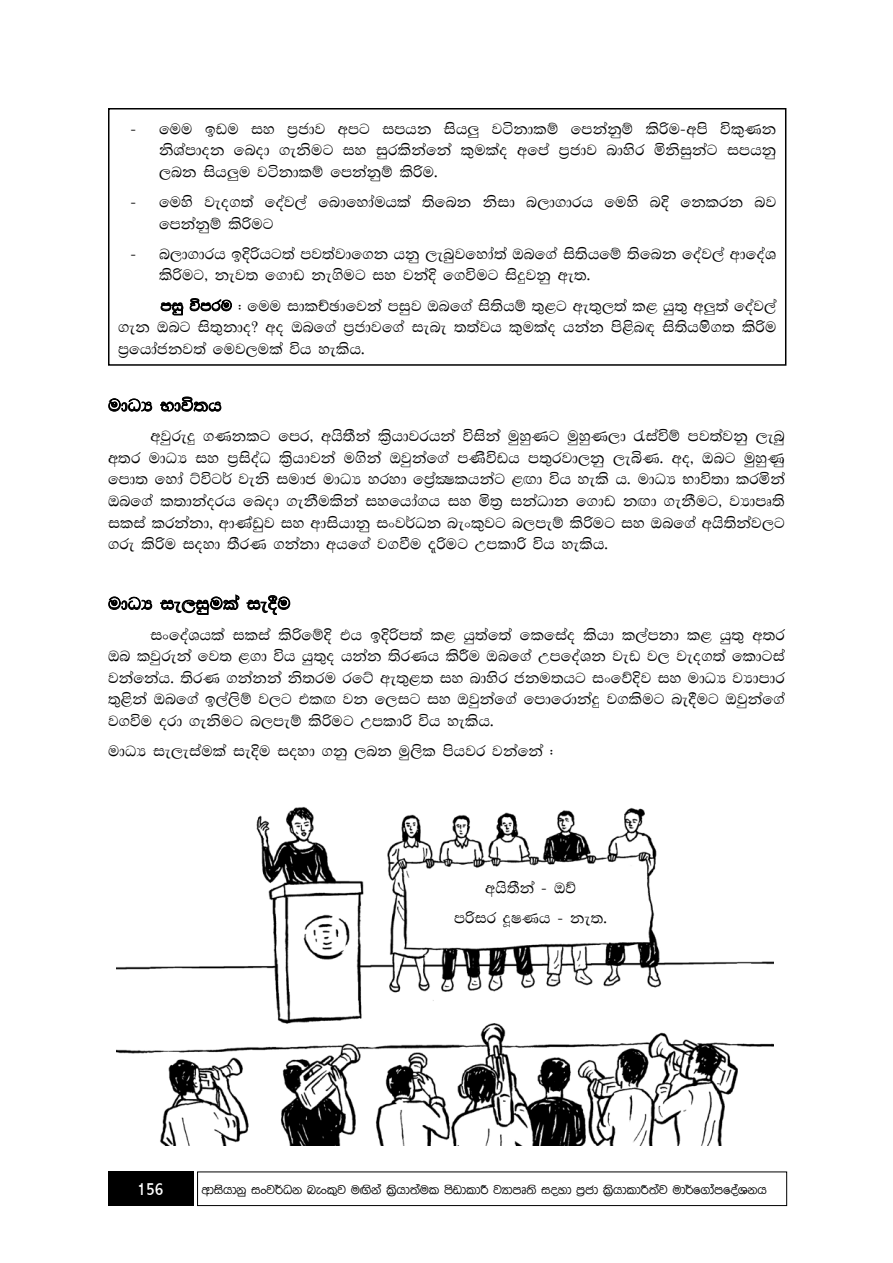
<style>
.page{position:relative;width:893px;height:1263px;background:#fff}
.page>*{position:absolute;margin:0;border:0;box-sizing:border-box;transform-origin:0 0}
.t1{font:21px "FM Abhayax";color:#000}
.t2{font:18px/21.6px "FM Abhayax";color:#000}
.t3{font:condensed 18px "Abadi";color:#fff}
.t4{font:13.5px "FM Malithix";color:#000}
</style>
<div class="page">
<div style="left:108px;top:1172px;width:85px;height:34px;background:#000"></div>
<div style="left:197px;top:1172px;width:590px;height:34px;border:1px solid #000"></div>
<svg style="left:160px;top:302px;width:23px;height:14px"></svg>
<svg style="left:189px;top:298px;width:43px;height:14px"></svg>
<div style="left:108px;top:108px;width:678px;height:258px;border:2px solid #000"></div>
<img style="left:117px;top:806px;width:657px;height:339px">
<svg style="left:108px;top:398px;width:44px;height:14px"></svg>
<svg style="left:160px;top:396px;width:62px;height:16px"></svg>
<svg style="left:108px;top:596px;width:44px;height:14px"></svg>
<svg style="left:160px;top:594px;width:80px;height:21px"></svg>
<svg style="left:246px;top:595px;width:45px;height:20px"></svg>
<p class="t2" style="left:159px;top:118px;width:630px;text-indent:-28px">- fuu bvu iy m%cdj wmg imhk ish¨ jákdlï fmkakqï lsßu-wms úl=Kk ksYamdok fnod .eksug iy iqrlskafka l=ulao wfma m%cdj ndysr ñksiqkag imhkq ,nk ish¨u jákdlï fmkakqï lsßu'</p>
<p class="t2" style="left:159px;top:192px;width:619px;text-indent:-28px">- fuys jeo.;a foaj,a fndfydauhla ;sfnk ksid n,d.drh fuys nÈ fklrk nj fmkakqï lsßug</p>
<p class="t2" style="left:159px;top:243px;width:619px;text-indent:-28px">- n,d.drh bÈßhg;a mj;ajdf.k hkq,enqjfyda;a Tnf.a is;shfï ;sfnk foaj,a wdfoaY lsßug" kej; f.dv ke.sug iy jkaÈ f.úug isÿjkqwe;'</p>
<p class="t2" style="left:118px;top:295px;width:660px;text-align:justify;text-indent:43px">miqúmru ( fuu idlÉPdfjka miqj Tnf.a is;shï ;=&lt;g we;=,;a l&lt; hq;= w¨;a foaj,a .ek Tng is;=kdo@ wo Tnf.a m%cdjf.a iene ;;ajh l=ulao hkak ms&lt;sn`o is;shus.; lsßu m%fhdackj;a fuj,ula úh yelsh'</p>
<p class="t1" style="left:108px;top:395px;width:115px">udOH Ndú;h</p>
<p class="t2" style="left:108px;top:426px;width:689px;text-indent:43px">wjqreÿ .Kklg fmr" whs;Ska l%shdjrhka úiska uqyqKg uqyqK,d /iaúï mj;ajkq,enq w;r udOH iy m%isoaO l%shdjka u.ska Tjqkaf.a mKsúvh m;=rjd,kq,eìK' wo" Tng uqyqKq fmd; fyda Üúg¾ jeksiudc udOH yryd fm%aCIlhkag &lt;`.d úh yelsh' udOH Ndú;d lrñka Tnf.a l;dkaorh fnod .ekSulska iyfhda.h iy ñ;%ikaOdk f.dv k`.d .ekSug" jHdmD;s ilia lrkakd" wdKavqj iy wdishdkqixj¾Ok nexl=jg n,meï lsßug iy Tnf.a whs;skaj,g .re lsßu ioyd ;SrK .kakd whf.a j.ùu ±ßug Wmldß úh yelsh'</p>
<p class="t1" style="left:108px;top:593px;width:184px">udOH ie,iqula ie§u</p>
<p class="t2" style="left:108px;top:624px;width:678px;text-align:justify;text-indent:43px">ixfoaYhla ilia lsßfïÈ th bÈßm;a l&lt; hq;af;a flfiao lshd l,amkd l&lt; hq;= w;r Tn ljqreka fj; &lt;.d úh hq;=o hkak ;srKh lsÍu Tnf.a WmfoaYk jev j, jeo.;a fldgia jkafkah' ;srK .kakka ks;ru rfÜ we;=&lt;; iy ndysr cku;hg ixfõÈj iy udOH jHdmdr ;=&lt;ska Tnf.a b,a,sï j,g tl`. jk f,ig iy Tjqkaf.a fmdfrdkaÿ j.lsug ne§ug Tjqkaf.a j.úu ord .eksug n,meï lsßug Wmldß úh yelsh'</p>
<p class="t2" style="left:108px;top:740px;width:447px">udOH ie,eiaula ieÈu ioyd .kq,nk uq,sl mshjr jkafka (</p>
<p class="t2" style="left:454px;top:873px;width:155px;line-height:30.2px;text-align:center">whs;Ska - Tõ<br>mßir ¥IKh - ke;'</p>
<p class="t3" style="left:138px;top:1179px;width:27px">156</p>
<p class="t4" style="left:202px;top:1183px;width:567px">wdishdkqixj¾Ok nexl=j u`.ska l%shd;aul msvdldÍ jHdmD;sioyd m%cd l%shdldÍ;aj ud¾f.damfoaYkh</p>
</div>
